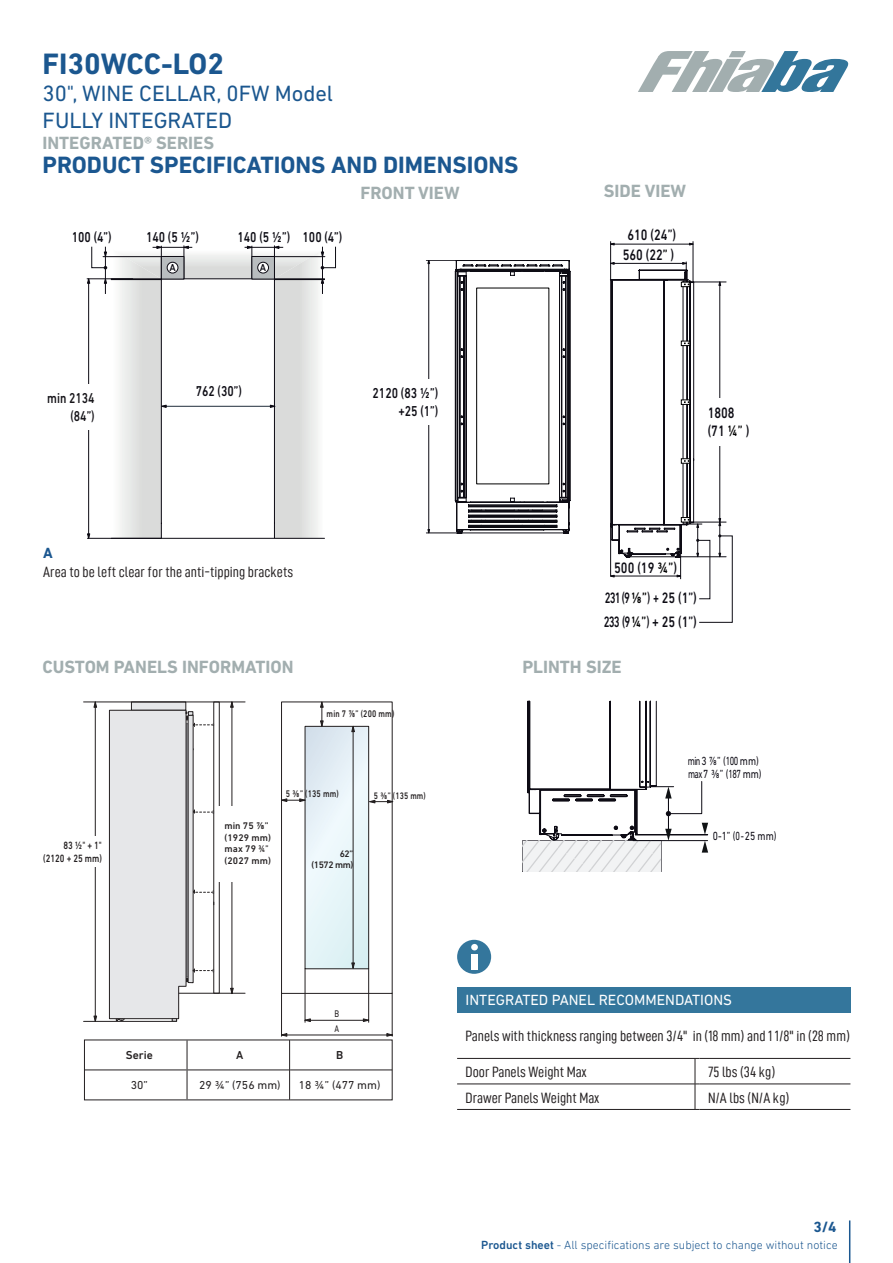
<style>
.page{position:relative;width:893px;height:1263px;background:#fff}
.page>*{position:absolute;margin:0;border:0;box-sizing:border-box;transform-origin:0 0}
.Product_code{font:700 30px "DIN Next LT Pro";color:#1b578f}
.Sottotitolo{font:700 24px "DIN Next LT Pro";color:#1b5790}
.Sigla{font:22.5px "DIN Next LT Pro";color:#1b578f}
.Serie{font:22.5px "DIN Next LT Pro";color:#1b578f}
.Serie-2{font:700 18px "DIN Next LT Pro";color:#a2aeaf}
.t1{font:500 15.3px/20px "DIN Next LT Pro";color:#0d0c14;text-align:center;scale:.8 1}
.t2{font:500 15.3px "DIN Next LT Pro";color:#0d0c14;scale:.7 1}
.Lable_tabelle{font:15px "D DIN Condensed";color:#231f20}
.Information{font:15px "D DIN Condensed";color:#231f20}
.Titolo_fascioni_blu{font:15px "DIN Next LT Pro";color:#fff}
.Titolo_information{font:700 15px "DIN Next LT Pro";color:#1b5790}
.t3{font:500 14.55px/17.5px "DIN Next LT Pro";color:#0d0c14;text-align:right;scale:.8 1}
.t4{font:500 14.55px/17.4px "DIN Next LT Pro";color:#161419;text-align:right;scale:.8 1}
.t5{font:300 12px "DIN Next LT Pro";color:#1b5790}
.t6{font:12px/12.8px "DIN Next LT Pro";letter-spacing:-.07em;color:#0d0b14;scale:.7 1}
.t7{font:12px "DIN Next LT Pro";letter-spacing:-.07em;color:#0d0b14;scale:.8 1}
.t8{font:11.7px "DIN Next LT Pro";color:#231f20}
.t9{font:500 11.7px "DIN Next LT Pro";color:#231f20}
.t10{font:500 10.8px/12.9px "DIN Next LT Pro";color:#231f20;text-align:right;scale:.8 1}
.t11{font:500 10.2px "DIN Next LT Pro";color:#0d0c14}
.t12{font:500 9.75px/11.7px "DIN Next LT Pro";letter-spacing:.005em;color:#231f20}
.t13{font:500 9.75px "DIN Next LT Pro";letter-spacing:.005em;color:#231f20;scale:.8 1}
.t14{font:9.75px/14.7px "DIN Next LT Pro";color:#231f20;scale:.8 1}
.t15{font:500 9.6px/11.4px "DIN Next LT Pro";letter-spacing:-.04em;color:#231f20;text-align:right}
.t16{font:500 9.6px "DIN Next LT Pro";letter-spacing:-.04em;color:#231f20;scale:.8 1}
.s1{color:#000001}
.s2{font-weight:500}
</style>
<div class="page">
<hr style="left:849px;top:1220px;width:1px;height:43px;background:#1b5790">
<svg style="left:638px;top:51px;width:211px;height:41px"></svg>
<hr style="left:611px;top:244px;width:82px;height:1px;background:#0d0c14">
<hr style="left:610px;top:241px;width:1px;height:39px;background:#0d0c14">
<hr style="left:693px;top:241px;width:1px;height:41px;background:#0d0c14">
<svg style="left:610px;top:262px;width:122px;height:360px"></svg>
<svg style="left:111px;top:283px;width:214px;height:256px"></svg>
<hr style="left:87px;top:538px;width:187px;height:1px;background:#0d0b14">
<hr style="left:88px;top:279px;width:1px;height:259px;background:#0d0b14">
<hr style="left:322px;top:247px;width:1px;height:47px;background:#0d0b14">
<hr style="left:162px;top:406px;width:113px;height:1px;background:#202d3b">
<svg style="left:161px;top:405px;width:5px;height:3px"></svg>
<svg style="left:270px;top:405px;width:5px;height:3px"></svg>
<hr style="left:105px;top:247px;width:1px;height:47px;background:#0d0b14">
<svg style="left:87px;top:246px;width:249px;height:37px"></svg>
<div style="left:43px;top:384px;width:57px;height:45px;background:#fff"></div>
<svg style="left:455px;top:260px;width:115px;height:273px"></svg>
<hr style="left:426px;top:260px;width:67px;height:1px;background:#0d0c14">
<hr style="left:426px;top:533px;width:143px;height:1px;background:#0d0c14">
<hr style="left:428px;top:260px;width:1px;height:273px;background:#0d0c14">
<div style="left:360px;top:379px;width:84px;height:46px;background:#fff"></div>
<div style="left:476px;top:288px;width:73px;height:196px;border:1px solid #000001"></div>
<div style="left:457px;top:940px;width:34px;height:34px;background:#34769c;border-radius:50%"></div>
<div style="left:471px;top:954px;width:7px;height:16px;background:#fff"></div>
<div style="left:471px;top:944px;width:7px;height:6px;background:#fff;border-radius:50%"></div>
<hr style="left:305px;top:969px;width:1px;height:53px;background:#231f20">
<hr style="left:368px;top:969px;width:1px;height:53px;background:#231f20">
<hr style="left:305px;top:1020px;width:64px;height:1px;background:#231f20">
<svg style="left:304px;top:1019px;width:7px;height:3px"></svg>
<hr style="left:282px;top:1035px;width:110px;height:1px;background:#231f20">
<hr style="left:281px;top:993px;width:1px;height:43px;background:#231f20">
<hr style="left:392px;top:993px;width:1px;height:43px;background:#231f20">
<hr style="left:84px;top:1021px;width:93px;height:1px;background:#231f20">
<hr style="left:179px;top:993px;width:66px;height:1px;background:#231f20">
<hr style="left:232px;top:702px;width:1px;height:291px;background:#231f20">
<svg style="left:94px;top:1016px;width:3px;height:6px"></svg>
<hr style="left:95px;top:702px;width:1px;height:319px;background:#231f20">
<div style="left:131px;top:702px;width:55px;height:8px;background:#e6e7e9"></div>
<hr style="left:84px;top:702px;width:161px;height:1px;background:#231f20">
<div style="left:213px;top:702px;width:7px;height:291px;border:1px solid #231f20"></div>
<svg style="left:109px;top:710px;width:105px;height:311px"></svg>
<svg style="left:281px;top:701px;width:113px;height:293px"></svg>
<div style="left:63px;top:836px;width:42px;height:30px;background:#fff"></div>
<hr style="left:84px;top:1070px;width:308px;height:1px;background:#231f20">
<hr style="left:187px;top:1040px;width:1px;height:60px;background:#231f20">
<hr style="left:289px;top:1040px;width:1px;height:60px;background:#231f20">
<div style="left:217px;top:806px;width:42px;height:75px;background:#fff"></div>
<svg style="left:522px;top:701px;width:186px;height:171px"></svg>
<div style="left:457px;top:987px;width:393px;height:25px;background:#34769c"></div>
<hr style="left:457px;top:1058px;width:238px;height:1px;background:#231f20">
<hr style="left:699px;top:1058px;width:151px;height:1px;background:#231f20">
<hr style="left:699px;top:1084px;width:151px;height:1px;background:#231f20">
<svg style="left:695px;top:1058px;width:4px;height:52px"></svg>
<hr style="left:699px;top:1109px;width:151px;height:1px;background:#231f20">
<hr style="left:457px;top:1084px;width:238px;height:1px;background:#231f20">
<hr style="left:457px;top:1109px;width:238px;height:1px;background:#231f20">
<p class="Product_code" style="left:43px;top:46px;width:183px">FI30WCC-LO2</p>
<p class="Sigla" style="left:43px;top:80px;width:292px">30", WINE CELLAR, 0FW Model</p>
<p class="Serie" style="left:43px;top:107px;width:191px">FULLY INTEGRATED</p>
<p class="Serie-2" style="left:43px;top:132px;width:173px">INTEGRATED® SERIES</p>
<p class="Sottotitolo" style="left:43px;top:150px;width:477px">PRODUCT SPECIFICATIONS AND DIMENSIONS</p>
<p class="t3" style="left:72px;top:228px;width:51px">100 (4”)</p>
<p class="t3" style="left:146px;top:228px;width:67px">140 (5 ½”)</p>
<p class="t3" style="left:238px;top:228px;width:132px">140 (5 ½”) 100 (4”)</p>
<p class="t11" style="left:169px;top:261px;width:8px">A</p>
<p class="t11" style="left:260px;top:261px;width:8px">A</p>
<p class="Serie-2" style="left:360px;top:182px;width:101px">FRONT VIEW</p>
<p class="Serie-2" style="left:604px;top:181px;width:84px">SIDE VIEW</p>
<p class="t1" style="left:623px;top:225px;width:68px">610 (24”)<br>560 (22<span class="s1">”</span> )</p>
<p class="t4" style="left:47px;top:389px;width:61px">min 2134 (84”)</p>
<p class="t3" style="left:196px;top:382px;width:59px">762 (30”)</p>
<p class="t3" style="left:372px;top:384px;width:84px">2120 (83 ½”) +25 (1”)</p>
<p class="t1" style="left:708px;top:403px;width:54px;line-height:18.5px;text-align:left">1808 (71 <span class="s1">¼”</span> )</p>
<p class="Titolo_information" style="left:43px;top:544px;width:11px">A</p>
<p class="Information" style="left:43px;top:563px;width:251px">Area to be left clear for the anti-tipping brackets</p>
<p class="t1" style="left:614px;top:557px;width:80px">500 (19 <span class="s1">¾”</span>)</p>
<p class="t2" style="left:605px;top:589px;width:133px">231 (9<span class="s1">⅛”</span>) + 25 (1”)</p>
<p class="t2" style="left:604px;top:613px;width:134px">233 (9<span class="s1">¼”</span>) + 25 (1”)</p>
<p class="Serie-2" style="left:43px;top:656px;width:253px">CUSTOM PANELS INFORMATION</p>
<p class="Serie-2" style="left:522px;top:656px;width:101px">PLINTH SIZE</p>
<p class="t13" style="left:327px;top:708px;width:86px">min 7 ⅞” (200 mm)</p>
<p class="t10" style="left:43px;top:839px;width:75px">83 ½" + 1" (2120 + 25 mm)</p>
<p class="t12" style="left:224px;top:820px;width:48px">min 75 ⅞” (1929 mm) max 79 ¾” (2027 mm)</p>
<p class="t13" style="left:286px;top:788px;width:68px">5 ⅜” (135 mm)</p>
<p class="t16" style="left:374px;top:790px;width:66px">5 ⅜” (135 mm)</p>
<p class="t15" style="left:311px;top:847px;width:43px">62”<br>(1572 mm)</p>
<p class="t6" style="left:688px;top:754px;width:107px">min3 ⅞” (100 mm) max 7 ⅜” (187 mm)</p>
<p class="t7" style="left:713px;top:829px;width:81px">0-1” (0 - 25 mm)</p>
<p class="t14" style="left:334px;top:1006px;width:7px">B<br>A</p>
<p class="t9" style="left:126px;top:1048px;width:29px">Serie</p>
<p class="t9" style="left:336px;top:1048px;width:9px">B</p>
<p class="t8" style="left:199px;top:1078px;width:83px">29 ¾” (756 mm)</p>
<p class="t8" style="left:299px;top:1078px;width:83px">18 ¾” (477 mm)</p>
<p class="t9" style="left:236px;top:1048px;width:9px">A</p>
<p class="t8" style="left:131px;top:1078px;width:19px">30”</p>
<p class="Titolo_fascioni_blu" style="left:466px;top:991px;width:268px">INTEGRATED PANEL RECOMMENDATIONS</p>
<p class="Lable_tabelle" style="left:466px;top:1028px;width:386px">Panels with thickness ranging between 3/4" in (18 mm) and 1 1/8" in (28 mm)</p>
<p class="Lable_tabelle" style="left:466px;top:1064px;width:123px">Door Panels Weight Max</p>
<p class="Lable_tabelle" style="left:708px;top:1064px;width:69px">75 lbs (34 kg)</p>
<p class="Lable_tabelle" style="left:466px;top:1089px;width:135px">Drawer Panels Weight Max</p>
<p class="Lable_tabelle" style="left:708px;top:1089px;width:83px">N/A lbs (N/A kg)</p>
<p class="Titolo_information" style="left:813px;top:1218px;width:25px">3/4</p>
<p class="t5" style="left:481px;top:1238px;width:358px"><span class="s2">Product sheet</span> - All specifications are subject to change without notice</p>
</div>
